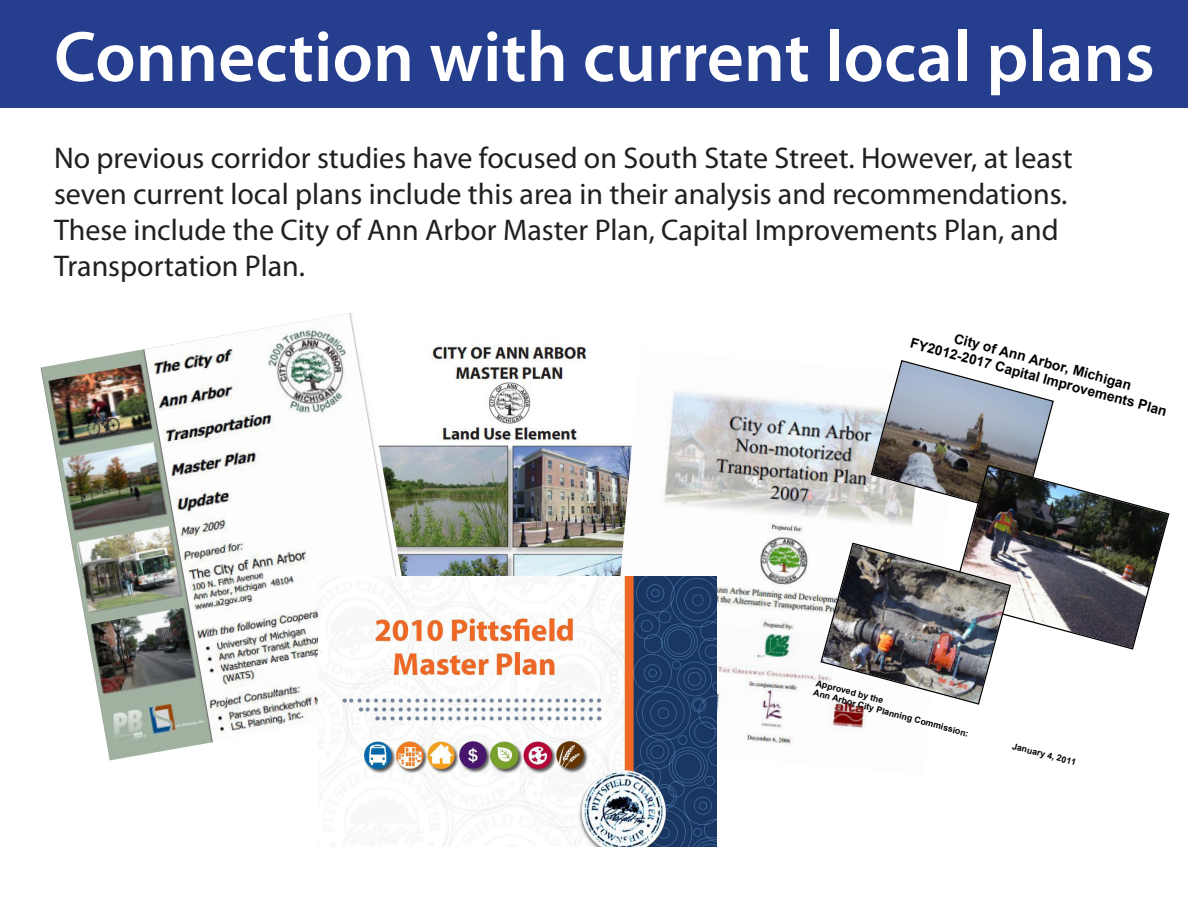
<style>
.page{position:relative;width:1188px;height:918px;background:#fff}
.page>*{position:absolute;margin:0;border:0;box-sizing:border-box;transform-origin:0 0}
.t1{font:600 72px "Myriad Pro";color:#fff}
.t2{font:30px/36px "Myriad Pro";color:#231f20}
.t3{font:700 13.8px/15.9px "Arial";color:#000;text-align:center}
.t4{font:700 8.85px/10.1px "Arial";color:#000}
</style>
<div class="page">
<div style="left:0;top:0;width:1188px;height:108px;background:#253f8e"></div>
<img style="left:424px;top:344px;width:181px;height:232px">
<img style="left:605px;top:391px;width:263px;height:384px">
<img style="left:40px;top:313px;width:384px;height:447px">
<img style="left:820px;top:360px;width:350px;height:345px">
<img style="left:318px;top:576px;width:398px;height:271px">
<p class="t1" style="left:54px;top:11px;width:1102px">Connection with current local plans</p>
<p class="t2" style="left:54px;top:139px;width:1020px">No previous corridor studies have focused on South State Street. However, at least seven current local plans include this area in their analysis and recommendations.<br>These include the City of Ann Arbor Master Plan, Capital Improvements Plan, and Transportation Plan.</p>
<p class="t3" style="left:917px;top:320px;width:267px;rotate:15deg">City of Ann Arbor, Michigan<br>FY2012-2017 Capital Improvements Plan</p>
<p class="t4" style="left:818px;top:678px;width:162px;rotate:15deg">Approved by the<br>Ann Arbor City Planning Commission:</p>
<p class="t4" style="left:1014px;top:741px;width:67px;rotate:15deg">January 4, 2011</p>
</div>
